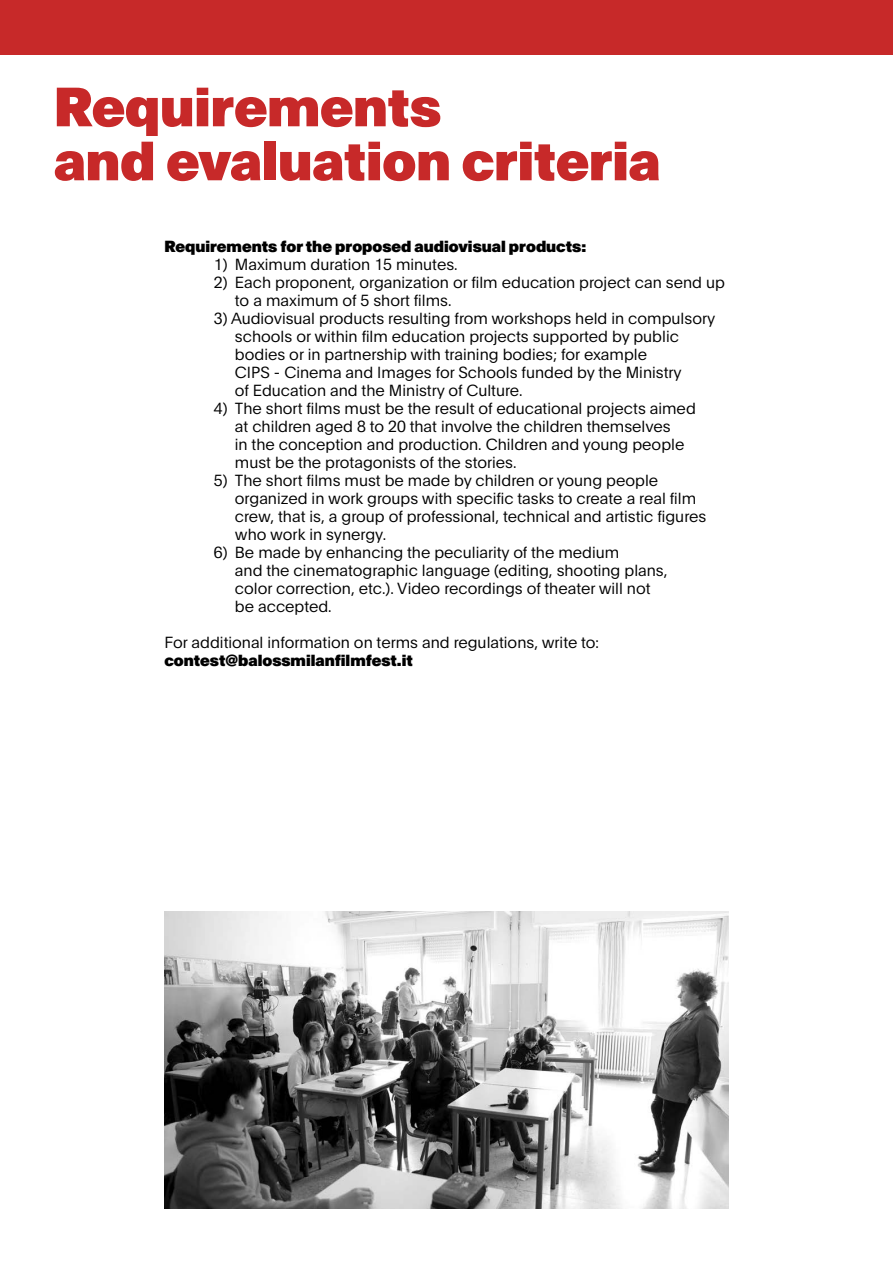
<style>
.page{position:relative;width:893px;height:1263px;background:#fff}
.page>*{position:absolute;margin:0;border:0;box-sizing:border-box;transform-origin:0 0}
.t1{font:900 54px/54px "Plain";color:#c72929}
.t2{font:300 15.75px/18px "Plain";color:#000}
.t3{font:900 15.75px "Plain";color:#000}
</style>
<div class="page">
<div style="left:0;top:0;width:893px;height:54px;background:#c72929"></div>
<img style="left:164px;top:911px;width:565px;height:298px">
<h1 class="t1" style="left:54px;top:77px;width:608px">Requirements<br>and evaluation criteria</h1>
<p class="t3" style="left:164px;top:235px;width:423px">Requirements for the proposed audiovisual products:</p>
<p class="t2" style="left:214px;top:255px;width:245px">1) Maximum duration 15 minutes.</p>
<p class="t2" style="left:235px;top:273px;width:491px;text-indent:-21px">2) Each proponent, organization or film education project can send up to a maximum of 5 short films.</p>
<p class="t2" style="left:235px;top:309px;width:482px;text-indent:-21px">3) Audiovisual products resulting from workshops held in compulsory schools or within film education projects supported by public bodies or in partnership with training bodies; for example<br>CIPS - Cinema and Images for Schools funded by the Ministry<br>of Education and the Ministry of Culture.</p>
<p class="t2" style="left:235px;top:399px;width:462px;text-indent:-21px">4) The short films must be the result of educational projects aimed at children aged 8 to 20 that involve the children themselves<br>in the conception and production. Children and young people must be the protagonists of the stories.</p>
<p class="t2" style="left:235px;top:471px;width:473px;text-indent:-21px">5) The short films must be made by children or young people organized in work groups with specific tasks to create a real film crew, that is, a group of professional, technical and artistic figures who work in synergy.</p>
<p class="t2" style="left:235px;top:543px;width:434px;text-indent:-21px">6) Be made by enhancing the peculiarity of the medium<br>and the cinematographic language (editing, shooting plans, color correction, etc.). Video recordings of theater will not be accepted.</p>
<p class="t2" style="left:164px;top:633px;width:436px">For additional information on terms and regulations, write to:</p>
<p class="t3" style="left:164px;top:649px;width:250px">contest@balossmilanfilmfest.it</p>
</div>
